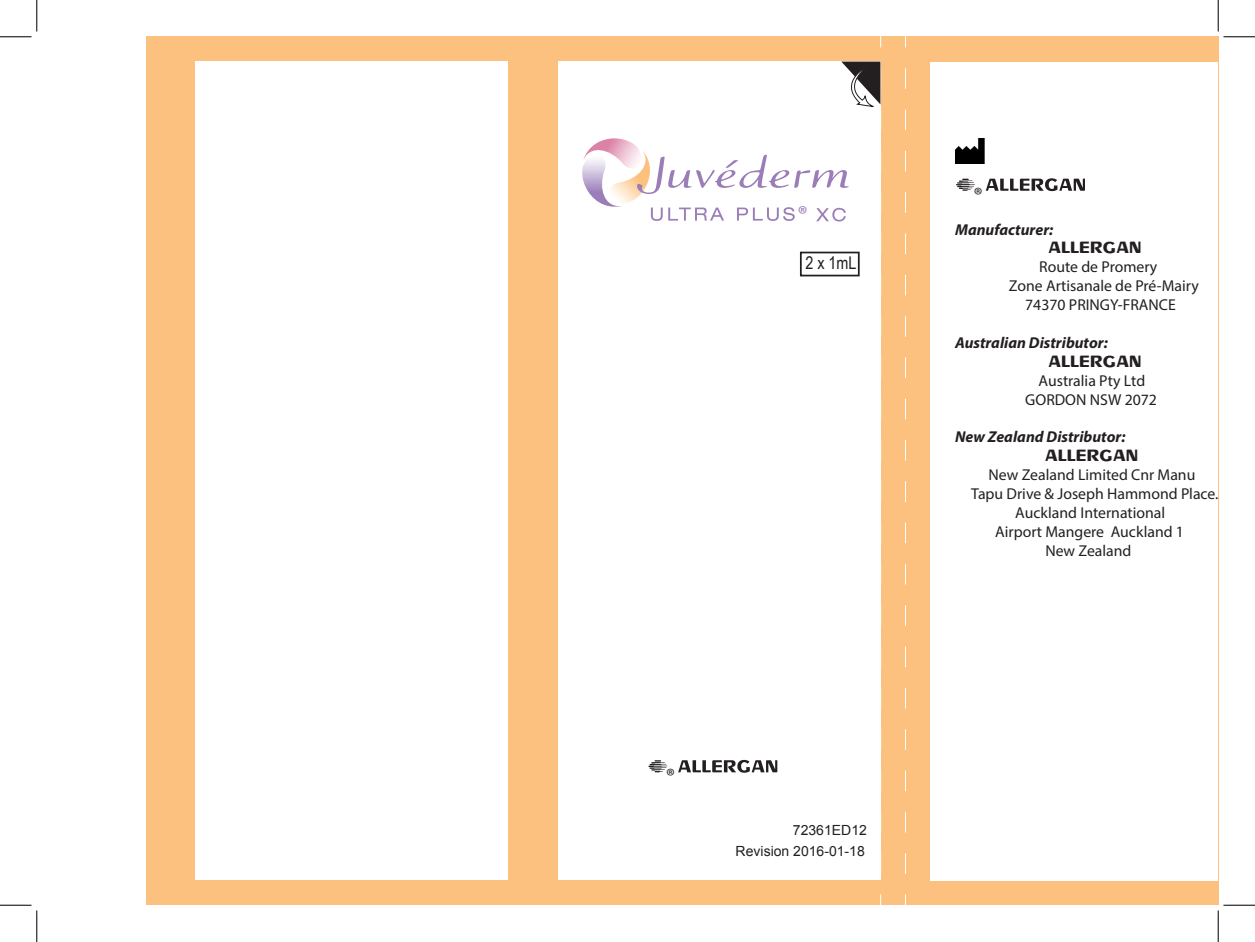
<style>
.page{position:relative;width:1255px;height:942px;background:#fff}
.page>*{position:absolute;margin:0;border:0;box-sizing:border-box;transform-origin:0 0}
.t1{font:23.28px "Myriad Pro";color:#9b7db8}
.t2{font:21px "Myriad Pro";color:#231f20}
.t3{font:17.5px "Arial Narrow";color:#231f20}
.t4{font:15.75px "Myriad Pro";color:#231f20}
.t5{font:italic 700 15.75px "Myriad Pro";color:#231f20}
.Style_de_paragraphe{font:14px "Arial";color:#231f20}
.t6{font:14px "Allergan";color:#231f20}
</style>
<div class="page">
<div style="left:146px;top:37px;width:1071px;height:868px;background:#fcc17f"></div>
<div style="left:930px;top:62px;width:287px;height:818px;background:#fff"></div>
<div style="left:195px;top:62px;width:313px;height:818px;background:#fff"></div>
<svg style="left:905px;top:37px;width:1px;height:868px"></svg>
<div style="left:558px;top:62px;width:322px;height:818px;background:#fff"></div>
<svg style="left:570px;top:37px;width:311px;height:868px"></svg>
<img style="left:955px;top:138px;width:29px;height:25px">
<svg style="left:956px;top:179px;width:18px;height:12px"></svg>
<svg style="left:985px;top:178px;width:99px;height:13px"></svg>
<hr style="left:0;top:36px;width:32px;height:1px;background:#000">
<hr style="left:1223px;top:36px;width:31px;height:1px;background:#000">
<hr style="left:0;top:905px;width:32px;height:1px;background:#000">
<hr style="left:1223px;top:905px;width:31px;height:1px;background:#000">
<hr style="left:36px;top:0;width:1px;height:32px;background:#000">
<hr style="left:36px;top:910px;width:1px;height:32px;background:#000">
<hr style="left:1217px;top:0;width:1px;height:32px;background:#000">
<hr style="left:1217px;top:910px;width:1px;height:32px;background:#000">
<p class="t1" style="left:797px;top:200px;width:11px">®</p>
<p class="t3" style="left:805px;top:250px;width:53px">2 x 1mL</p>
<p class="t2" style="left:666px;top:763px;width:10px">®</p>
<p class="Style_de_paragraphe" style="left:792px;top:821px;width:75px">72361ED12</p>
<p class="Style_de_paragraphe" style="left:735px;top:842px;width:131px">Revision 2016-01-18</p>
<p class="t2" style="left:973px;top:182px;width:10px">®</p>
<p class="t5" style="left:954px;top:219px;width:100px">Manufacturer:</p>
<p class="t6" style="left:1048px;top:241px;width:95px">ALLERGAN</p>
<p class="t4" style="left:1038px;top:257px;width:120px">Route de Promery</p>
<p class="t4" style="left:1008px;top:276px;width:191px">Zone Artisanale de Pré-Mairy</p>
<p class="t4" style="left:1024px;top:295px;width:152px">74370 PRINGY-FRANCE</p>
<p class="t5" style="left:954px;top:332px;width:154px">Australian Distributor:</p>
<p class="t6" style="left:1048px;top:354px;width:95px">ALLERGAN</p>
<p class="t4" style="left:1038px;top:371px;width:108px">Australia Pty Ltd</p>
<p class="t4" style="left:1025px;top:390px;width:133px">GORDON NSW 2072</p>
<p class="t5" style="left:954px;top:427px;width:172px">New Zealand Distributor:</p>
<p class="t6" style="left:1045px;top:449px;width:95px">ALLERGAN</p>
<p class="t4" style="left:988px;top:465px;width:208px">New Zealand Limited Cnr Manu</p>
<p class="t4" style="left:971px;top:484px;width:249px">Tapu Drive &amp; Joseph Hammond Place.</p>
<p class="t4" style="left:1015px;top:503px;width:151px">Auckland International</p>
<p class="t4" style="left:995px;top:522px;width:190px">Airport Mangere Auckland 1</p>
<p class="t4" style="left:1045px;top:541px;width:88px">New Zealand</p>
</div>
